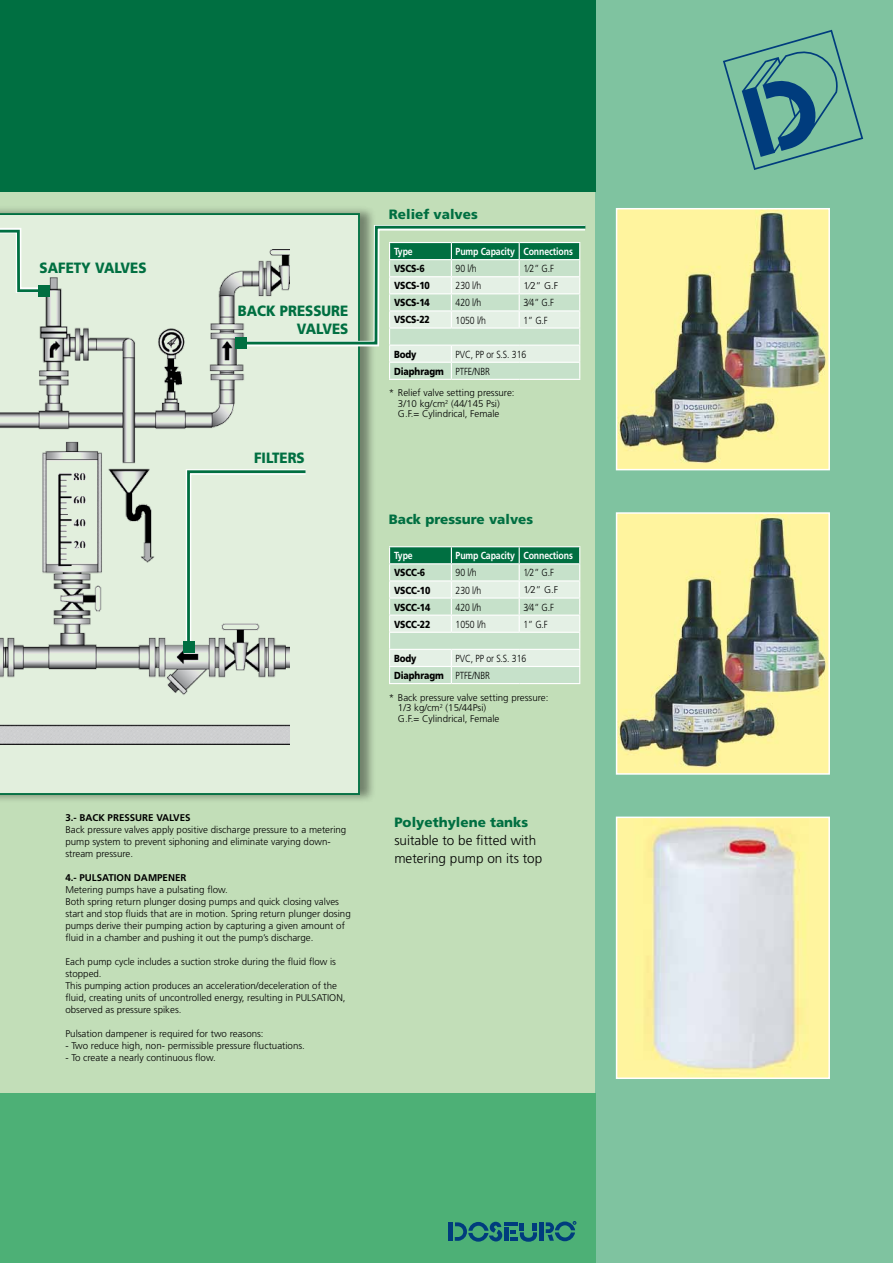
<style>
.page{position:relative;width:893px;height:1263px;background:#fff}
.page>*{position:absolute;margin:0;border:0;box-sizing:border-box;transform-origin:0 0}
.t1{font:900 14.85px/17.9px "Frutiger";color:#006f41;text-align:right;scale:.9 1}
.t2{font:900 13.5px "Frutiger";color:#006f41}
.t3{font:300 13.5px/18px "Frutiger";color:#000}
.t4{font:300 10.2px/17.1px "Frutiger";letter-spacing:-.01em;color:#000;scale:.85 1}
.t5{font:900 10.2px "Frutiger";letter-spacing:-.01em;color:#000;scale:.85 1}
.t6{font:700 10.2px "Frutiger";letter-spacing:-.01em;color:#fff;scale:.85 1}
.t7{font:300 9.75px/12px "Frutiger";color:#000}
.t8{font:700 9.75px "Frutiger";color:#000}
.s1{font-weight:900}
</style>
<div class="page">
<div style="left:0;top:0;width:595px;height:1263px;background:#c2deb8"></div>
<div style="left:595px;top:0;width:298px;height:1263px;background:#7fc3a0"></div>
<div style="left:0;top:1093px;width:595px;height:170px;background:#4db076"></div>
<svg style="left:723px;top:30px;width:140px;height:140px"></svg>
<hr style="left:540px;top:1222px;width:4px;height:19px;background:#003c7d">
<hr style="left:504px;top:1228px;width:4px;height:13px;background:#003c7d">
<hr style="left:504px;top:1222px;width:13px;height:4px;background:#003c7d">
<svg style="left:510px;top:1222px;width:27px;height:20px"></svg>
<hr style="left:449px;top:1222px;width:4px;height:19px;background:#003c7d">
<svg style="left:455px;top:1222px;width:47px;height:20px"></svg>
<svg style="left:546px;top:1221px;width:30px;height:20px"></svg>
<div style="left:0;top:0;width:595px;height:191px;background:#006f41"></div>
<img style="left:619px;top:819px;width:208px;height:257px">
<div style="left:616px;top:816px;width:214px;height:263px;border:2px solid #fff"></div>
<img style="left:619px;top:211px;width:208px;height:256px">
<div style="left:616px;top:208px;width:214px;height:262px;border:2px solid #fff"></div>
<div style="left:0;top:205px;width:376px;height:598px;background:#000;opacity:.41"></div>
<svg style="left:0;top:213px;width:360px;height:582px;background:#d4e1d1"></svg>
<svg style="left:233px;top:222px;width:143px;height:127px"></svg>
<svg style="left:183px;top:466px;width:128px;height:192px;background:#d4e4d3"></svg>
<div style="left:183px;top:641px;width:11px;height:11px;background:#006f41"></div>
<div style="left:235px;top:337px;width:11px;height:12px;background:#006f41"></div>
<svg style="left:0;top:225px;width:52px;height:71px;background:#d2e5d2"></svg>
<div style="left:38px;top:285px;width:12px;height:11px;background:#006f41"></div>
<img style="left:619px;top:515px;width:208px;height:257px">
<div style="left:616px;top:512px;width:214px;height:263px;border:2px solid #fff"></div>
<svg style="left:238px;top:224px;width:348px;height:155px;background:#c2dbc6"></svg>
<hr style="left:389px;top:379px;width:62px;height:1px;background:#fff">
<hr style="left:451px;top:379px;width:68px;height:1px;background:#fff">
<hr style="left:519px;top:379px;width:61px;height:1px;background:#fff">
<hr style="left:389px;top:546px;width:62px;height:1px;background:#fff">
<hr style="left:451px;top:546px;width:68px;height:1px;background:#fff">
<hr style="left:519px;top:546px;width:61px;height:1px;background:#fff">
<svg style="left:389px;top:547px;width:191px;height:136px;background:#bedbc7"></svg>
<hr style="left:389px;top:683px;width:62px;height:1px;background:#fff">
<hr style="left:451px;top:683px;width:68px;height:1px;background:#fff">
<hr style="left:519px;top:683px;width:61px;height:1px;background:#fff">
<h1 class="t1" style="left:40px;top:259px;width:120px">SAFETY VALVES</h1>
<h1 class="t1" style="left:238px;top:302px;width:124px">BACK PRESSURE<br>VALVES</h1>
<h1 class="t1" style="left:254px;top:449px;width:58px">FILTERS</h1>
<p class="t8" style="left:65px;top:812px;width:127px">3.- BACK PRESSURE VALVES</p>
<p class="t7" style="left:65px;top:823px;width:282px">Back pressure valves apply positive discharge pressure to a metering pump system to prevent siphoning and eliminate varying down&shy;stream pressure.</p>
<p class="t8" style="left:65px;top:872px;width:123px">4.- PULSATION DAMPENER</p>
<p class="t7" style="left:65px;top:883px;width:287px">Metering pumps have a pulsating flow.<br>Both spring return plunger dosing pumps and quick closing valves start and stop fluids that are in motion. Spring return plunger dosing pumps derive their pumping action by capturing a given amount of fluid in a chamber and pushing it out the pump’s discharge.</p>
<p class="t7" style="left:65px;top:955px;width:282px">Each pump cycle includes a suction stroke during the fluid flow is stopped.<br>This pumping action produces an acceleration/deceleration of the fluid, creating units of uncontrolled energy, resulting in PULSATION, observed as pressure spikes.</p>
<p class="t7" style="left:65px;top:1027px;width:200px">Pulsation dampener is required for two reasons:</p>
<p class="t7" style="left:65px;top:1039px;width:241px">- Two reduce high, non- permissible pressure fluctuations.</p>
<p class="t7" style="left:65px;top:1051px;width:152px">- To create a nearly continuous flow.</p>
<h2 class="t2" style="left:389px;top:206px;width:90px">Relief valves</h2>
<p class="t6" style="left:394px;top:246px;width:23px">Type</p>
<p class="t6" style="left:456px;top:246px;width:140px">Pump Capacity Connections</p>
<p class="t5" style="left:394px;top:262px;width:37px">VSCS-6</p>
<p class="t4" style="left:456px;top:260px;width:26px">90 l/h</p>
<p class="t4" style="left:523px;top:260px;width:37px">1⁄2” G.F</p>
<p class="t5" style="left:394px;top:280px;width:44px">VSCS-10</p>
<p class="t4" style="left:456px;top:277px;width:32px">230 l/h</p>
<p class="t7" style="left:523px;top:280px;width:36px">1⁄2” G.F</p>
<p class="t5" style="left:394px;top:297px;width:44px">VSCS-14</p>
<p class="t4" style="left:456px;top:294px;width:32px">420 l/h</p>
<p class="t4" style="left:523px;top:294px;width:37px">3⁄4” G.F</p>
<p class="t5" style="left:394px;top:314px;width:44px">VSCS-22</p>
<p class="t4" style="left:456px;top:311px;width:37px">1050 l/h</p>
<p class="t4" style="left:523px;top:311px;width:30px">1” G.F</p>
<p class="t5" style="left:394px;top:348px;width:28px">Body</p>
<p class="t4" style="left:394px;top:346px;width:157px;text-indent:62px">PVC, PP or S.S. 316<br><span class="s1">Diaphragm</span> PTFE/NBR</p>
<p class="t7" style="left:398px;top:388px;width:118px;line-height:10.5px;text-indent:-9px">* Relief valve setting pressure:<br>3/10 kg/cm<sup>2</sup> (44/145 Psi)<br>G.F.= Cylindrical, Female</p>
<h2 class="t2" style="left:389px;top:511px;width:146px">Back pressure valves</h2>
<p class="t6" style="left:394px;top:550px;width:23px">Type</p>
<p class="t6" style="left:456px;top:550px;width:140px">Pump Capacity Connections</p>
<p class="t5" style="left:394px;top:567px;width:38px">VSCC-6</p>
<p class="t4" style="left:456px;top:564px;width:26px">90 l/h</p>
<p class="t4" style="left:523px;top:564px;width:37px">1⁄2” G.F</p>
<p class="t5" style="left:394px;top:584px;width:44px">VSCC-10</p>
<p class="t4" style="left:456px;top:581px;width:32px">230 l/h</p>
<p class="t7" style="left:523px;top:584px;width:36px">1⁄2” G.F</p>
<p class="t5" style="left:394px;top:601px;width:44px">VSCC-14</p>
<p class="t4" style="left:456px;top:598px;width:32px">420 l/h</p>
<p class="t4" style="left:523px;top:598px;width:37px">3⁄4” G.F</p>
<p class="t5" style="left:394px;top:618px;width:44px">VSCC-22</p>
<p class="t4" style="left:456px;top:616px;width:37px">1050 l/h</p>
<p class="t4" style="left:523px;top:616px;width:30px">1” G.F</p>
<p class="t5" style="left:394px;top:652px;width:28px">Body</p>
<p class="t4" style="left:394px;top:650px;width:157px;text-indent:62px">PVC, PP or S.S. 316<br><span class="s1">Diaphragm</span> PTFE/NBR</p>
<p class="t7" style="left:398px;top:692px;width:152px;line-height:10.5px;text-indent:-9px">* Back pressure valve setting pressure:<br>1/3 kg/cm<sup>2</sup> (15/44Psi)<br>G.F.= Cylindrical, Female</p>
<h2 class="t2" style="left:394px;top:814px;width:135px">Polyethylene tanks</h2>
<h2 class="t3" style="left:394px;top:831px;width:149px">suitable to be fitted with metering pump on its top</h2>
</div>
